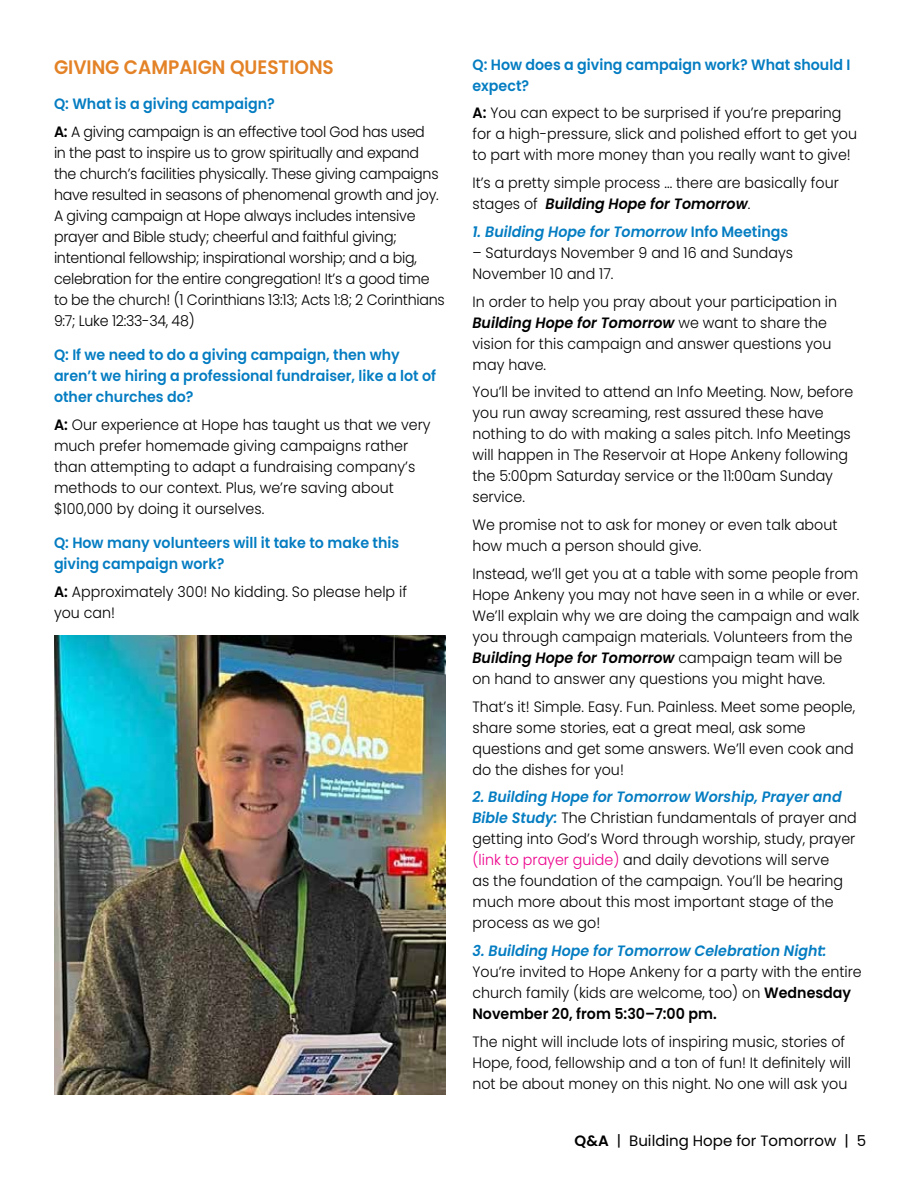
<style>
.page{position:relative;width:918px;height:1188px;background:#fff}
.page>*{position:absolute;margin:0;border:0;box-sizing:border-box;transform-origin:0 0}
.t1{font:600 19.5px "Poppins";color:#e38226;scale:.95 1}
.t2{font:300 15px/21px "Poppins";color:#000;scale:.95 1}
.t3{font:300 15px/21px "Poppins";letter-spacing:-.02em;color:#000;scale:.95 1}
.t4{font:600 15px/21px "Poppins";color:#057dc2;scale:.95 1}
.t5{font:italic 600 15px "Poppins";color:#057dc2;scale:.95 1}
.t6{font:15px "Poppins";color:#000}
.s1{font-weight:600;color:#057dc2}
.s2{font-weight:600}
.s3{font-weight:600;font-style:italic}
.s4{font-style:normal}
.s5{font-weight:600;font-style:italic;color:#057dc2}
.s6{color:#ec008c}
</style>
<div class="page">
<img style="left:54px;top:635px;width:392px;height:460px">
<h1 class="t1" style="left:54px;top:56px;width:296px">GIVING CAMPAIGN QUESTIONS</h1>
<p class="t3" style="left:54px;top:90px;width:392px;line-height:27.8px"><span class="s1">Q: What is a giving campaign?<br></span><span class="s2">A:</span> A giving campaign is an effective tool God has used</p>
<p class="t3" style="left:54px;top:142px;width:413px">in the past to inspire us to grow spiritually and expand the church’s facilities physically. These giving campaigns have resulted in seasons of phenomenal growth and joy.<br>A giving campaign at Hope always includes intensive prayer and Bible study; cheerful and faithful giving; intentional fellowship; inspirational worship; and a big, celebration for the entire congregation! It’s a good time to be the church! (1 Corinthians 13:13; Acts 1:8; 2 Corinthians 9:7; Luke 12:33-34, 48)</p>
<p class="t4" style="left:54px;top:345px;width:404px">Q: If we need to do a giving campaign, then why aren’t we hiring a professional fundraiser, like a lot of other churches do?</p>
<p class="t2" style="left:54px;top:414px;width:398px"><span class="s2">A:</span> Our experience at Hope has taught us that we very much prefer homemade giving campaigns rather than attempting to adapt a fundraising company’s methods to our context. Plus, we’re saving about $100,000 by doing it ourselves.</p>
<p class="t4" style="left:54px;top:533px;width:365px">Q: How many volunteers will it take to make this giving campaign work?</p>
<p class="t2" style="left:54px;top:582px;width:373px"><span class="s2">A:</span> Approximately 300! No kidding. So please help if you can!</p>
<p class="t4" style="left:472px;top:54px;width:399px">Q: How does a giving campaign work? What should I expect?</p>
<p class="t2" style="left:472px;top:103px;width:406px"><span class="s2">A:</span> You can expect to be surprised if you’re preparing for a high-pressure, slick and polished effort to get you to part with more money than you really want to give!</p>
<p class="t2" style="left:472px;top:173px;width:387px">It’s a pretty simple process ... there are basically four stages of <span class="s3">Building Hope for Tomorrow</span>.</p>
<p class="t5" style="left:472px;top:223px;width:334px">1. Building Hope for Tomorrow <span class="s4">Info Meetings</span></p>
<p class="t2" style="left:472px;top:242px;width:339px">– Saturdays November 9 and 16 and Sundays<br>November 10 and 17.</p>
<p class="t2" style="left:472px;top:291px;width:385px">In order to help you pray about your participation in <span class="s3">Building Hope for Tomorrow</span> we want to share the vision for this campaign and answer questions you may have.</p>
<p class="t2" style="left:472px;top:382px;width:402px">You’ll be invited to attend an Info Meeting. Now, before you run away screaming, rest assured these have nothing to do with making a sales pitch. Info Meetings will happen in The Reservoir at Hope Ankeny following the 5:00pm Saturday service or the 11:00am Sunday service.</p>
<p class="t2" style="left:472px;top:515px;width:386px">We promise not to ask for money or even talk about how much a person should give.</p>
<p class="t2" style="left:472px;top:563px;width:409px">Instead, we’ll get you at a table with some people from Hope Ankeny you may not have seen in a while or ever.<br>We’ll explain why we are doing the campaign and walk you through campaign materials. Volunteers from the <span class="s3">Building Hope for Tomorrow</span> campaign team will be on hand to answer any questions you might have.</p>
<p class="t2" style="left:472px;top:696px;width:404px">That’s it! Simple. Easy. Fun. Painless. Meet some people, share some stories, eat a great meal, ask some questions and get some answers. We’ll even cook and do the dishes for you!</p>
<p class="t2" style="left:472px;top:787px;width:406px"><span class="s5">2. Building Hope for Tomorrow Worship, Prayer and Bible Study:</span> The Christian fundamentals of prayer and getting into God’s Word through worship, study, prayer <span class="s6">(link to prayer guide)</span> and daily devotions will serve<br>as the foundation of the campaign. You’ll be hearing much more about this most important stage of the process as we go!</p>
<p class="t5" style="left:472px;top:942px;width:374px">3. Building Hope for Tomorrow Celebration Night:</p>
<p class="t2" style="left:472px;top:962px;width:411px">You’re invited to Hope Ankeny for a party with the entire church family (kids are welcome, too) on <span class="s2">Wednesday<br>November 20, from 5:30–7:00 pm.</span></p>
<p class="t2" style="left:472px;top:1031px;width:400px">The night will include lots of inspiring music, stories of<br>Hope, food, fellowship and a ton of fun! It definitely will not be about money on this night. No one will ask you</p>
<p class="t6" style="left:575px;top:1132px;width:293px"><span class="s2">Q&amp;A</span> | Building Hope for Tomorrow | 5</p>
</div>
